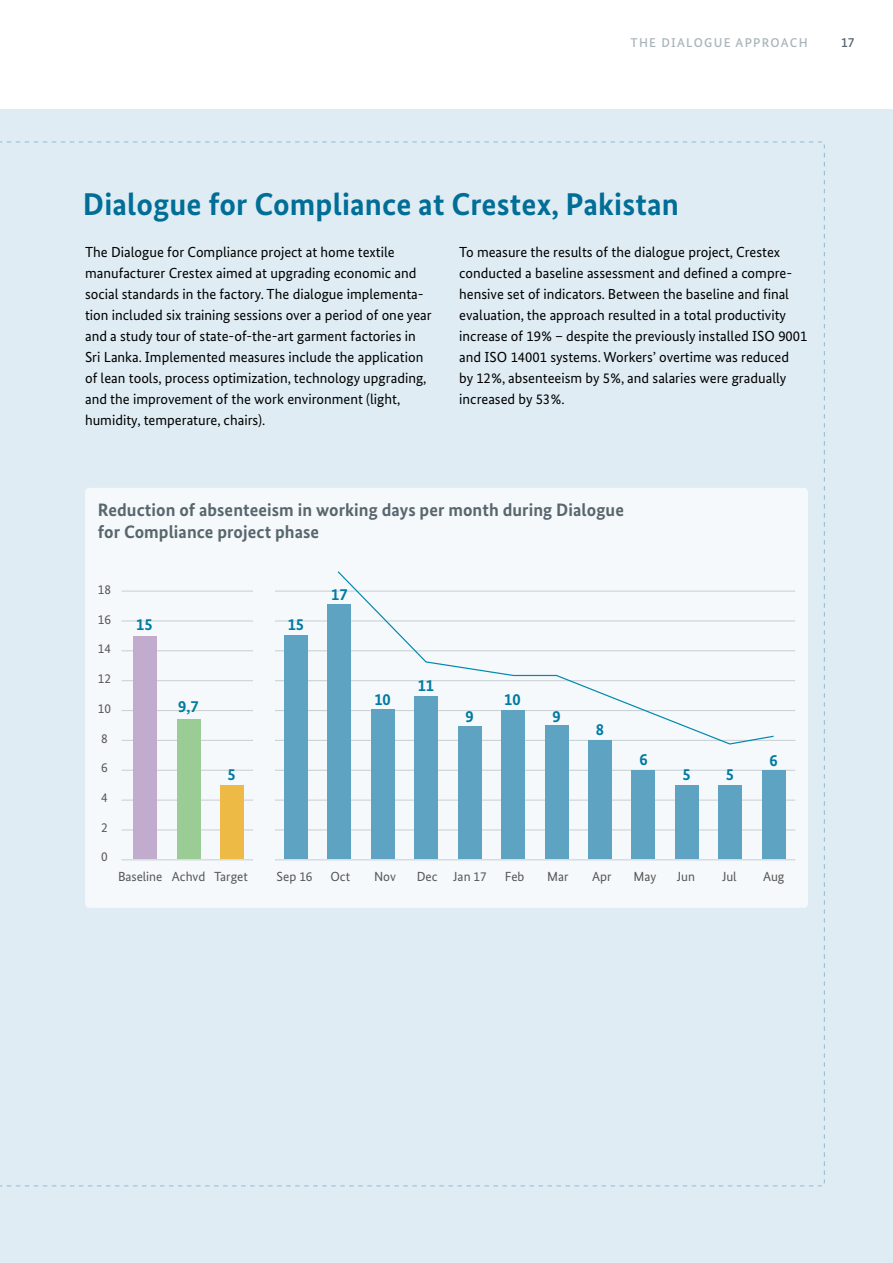
<style>
.page{position:relative;width:893px;height:1263px;background:#fff}
.page>*{position:absolute;margin:0;border:0;box-sizing:border-box;transform-origin:0 0}
.t1{font:700 31.5px "Bundes Sans";letter-spacing:.005em;color:#006e96}
.t2{font:700 18px/22.5px "Bundes Sans";letter-spacing:.005em;color:#58666d}
.t3{font:700 16.5px "Bundes Sans";color:#007ba1}
.t4{font:14.55px/21px "Bundes Sans";color:#000}
.t5{font:500 13.5px "Bundes Sans";color:#58666d}
.t6{font:13.2px "Bundes Sans";color:#575756}
.t7{font:500 12.75px "Bundes Sans";letter-spacing:.1em;color:#aab5bb}
</style>
<div class="page">
<div style="left:0;top:110px;width:893px;height:1153px;background:#dfecf4"></div>
<div style="left:85px;top:488px;width:723px;height:420px;background:#f5f9fc;border-radius:4px"></div>
<hr style="left:122px;top:590px;width:673px;height:2px;background:#cbd3d7">
<hr style="left:122px;top:620px;width:673px;height:1px;background:#cbd3d7">
<hr style="left:122px;top:650px;width:673px;height:1px;background:#cbd3d7">
<hr style="left:122px;top:680px;width:673px;height:1px;background:#cbd3d7">
<hr style="left:122px;top:740px;width:673px;height:1px;background:#cbd3d7">
<hr style="left:122px;top:770px;width:673px;height:1px;background:#cbd3d7">
<hr style="left:122px;top:829px;width:673px;height:1px;background:#cbd3d7">
<hr style="left:122px;top:799px;width:673px;height:2px;background:#cbd3d7">
<hr style="left:122px;top:710px;width:673px;height:1px;background:#cbd3d7">
<hr style="left:122px;top:859px;width:673px;height:1px;background:#cbd3d7">
<div style="left:284px;top:635px;width:24px;height:223px;background:#5fa3c2"></div>
<div style="left:328px;top:604px;width:23px;height:254px;background:#5fa3c2"></div>
<div style="left:371px;top:709px;width:23px;height:149px;background:#5fa3c2"></div>
<div style="left:415px;top:696px;width:23px;height:162px;background:#5fa3c2"></div>
<div style="left:458px;top:726px;width:23px;height:132px;background:#5fa3c2"></div>
<div style="left:501px;top:710px;width:24px;height:148px;background:#5fa3c2"></div>
<div style="left:545px;top:725px;width:23px;height:133px;background:#5fa3c2"></div>
<div style="left:588px;top:740px;width:24px;height:118px;background:#5fa3c2"></div>
<div style="left:632px;top:770px;width:23px;height:88px;background:#5fa3c2"></div>
<div style="left:675px;top:785px;width:24px;height:73px;background:#5fa3c2"></div>
<div style="left:719px;top:785px;width:23px;height:73px;background:#5fa3c2"></div>
<div style="left:762px;top:770px;width:23px;height:88px;background:#5fa3c2"></div>
<svg style="left:336px;top:571px;width:439px;height:174px"></svg>
<div style="left:133px;top:635px;width:24px;height:223px;background:#c2accd"></div>
<div style="left:177px;top:719px;width:23px;height:139px;background:#9ccc96"></div>
<div style="left:220px;top:785px;width:24px;height:73px;background:#edbb45"></div>
<div style="left:253px;top:580px;width:21px;height:293px;background:#f5f9fc"></div>
<p class="t7" style="left:630px;top:35px;width:179px">THE DIALOGUE APPROACH</p>
<p class="t5" style="left:841px;top:34px;width:15px">17</p>
<h1 class="t1" style="left:83px;top:185px;width:597px">Dialogue for Compliance at Crestex, Pakistan</h1>
<p class="t4" style="left:85px;top:241px;width:348px">The Dialogue for Compliance project at home textile manufacturer Crestex aimed at upgrading economic and social standards in the factory. The dialogue implementa&shy;tion included six training sessions over a period of one year and a study tour of state-of-the-art garment factories in Sri Lanka. Implemented measures include the application of lean tools, process optimization, technology upgrading, and the improvement of the work environment (light, humidity, temperature, chairs).</p>
<p class="t4" style="left:459px;top:241px;width:350px">To measure the results of the dialogue project, Crestex conducted a baseline assessment and defined a compre&shy;hensive set of indicators. Between the baseline and final evaluation, the approach resulted in a total productivity increase of 19% – despite the previously installed ISO 9001 and ISO 14001 systems. Workers’ overtime was reduced<br>by 12%, absenteeism by 5%, and salaries were gradually increased by 53%.</p>
<p class="t2" style="left:98px;top:498px;width:528px">Reduction of absenteeism in working days per month during Dialogue for Compliance project phase</p>
<p class="t6" style="left:98px;top:581px;width:15px">18</p>
<p class="t6" style="left:98px;top:611px;width:15px">16</p>
<p class="t6" style="left:98px;top:641px;width:15px">14</p>
<p class="t6" style="left:98px;top:670px;width:15px">12</p>
<p class="t6" style="left:98px;top:700px;width:15px">10</p>
<p class="t6" style="left:101px;top:730px;width:8px">8</p>
<p class="t6" style="left:101px;top:760px;width:8px">6</p>
<p class="t6" style="left:101px;top:789px;width:8px">4</p>
<p class="t6" style="left:101px;top:819px;width:8px">2</p>
<p class="t6" style="left:101px;top:849px;width:8px">0</p>
<p class="t3" style="left:136px;top:615px;width:18px">15</p>
<p class="t3" style="left:178px;top:696px;width:22px">9,7</p>
<p class="t3" style="left:227px;top:765px;width:10px">5</p>
<p class="t3" style="left:288px;top:615px;width:18px">15</p>
<p class="t3" style="left:331px;top:584px;width:18px">17</p>
<p class="t3" style="left:374px;top:689px;width:18px">10</p>
<p class="t3" style="left:418px;top:675px;width:18px">11</p>
<p class="t3" style="left:465px;top:706px;width:10px">9</p>
<p class="t3" style="left:504px;top:689px;width:18px">10</p>
<p class="t3" style="left:552px;top:706px;width:10px">9</p>
<p class="t3" style="left:596px;top:719px;width:10px">8</p>
<p class="t3" style="left:639px;top:750px;width:10px">6</p>
<p class="t3" style="left:682px;top:765px;width:10px">5</p>
<p class="t3" style="left:726px;top:765px;width:10px">5</p>
<p class="t3" style="left:769px;top:750px;width:10px">6</p>
<p class="t6" style="left:118px;top:868px;width:131px">Baseline Achvd Target</p>
<p class="t6" style="left:277px;top:868px;width:38px">Sep 16</p>
<p class="t6" style="left:330px;top:868px;width:21px">Oct</p>
<p class="t6" style="left:374px;top:868px;width:23px">Nov</p>
<p class="t6" style="left:417px;top:868px;width:72px">Dec Jan 17</p>
<p class="t6" style="left:505px;top:868px;width:21px">Feb</p>
<p class="t6" style="left:547px;top:868px;width:23px">Mar</p>
<p class="t6" style="left:592px;top:868px;width:21px">Apr</p>
<p class="t6" style="left:633px;top:868px;width:24px">May</p>
<p class="t6" style="left:677px;top:868px;width:20px">Jun</p>
<p class="t6" style="left:722px;top:868px;width:16px">Jul</p>
<p class="t6" style="left:763px;top:868px;width:23px">Aug</p>
</div>
